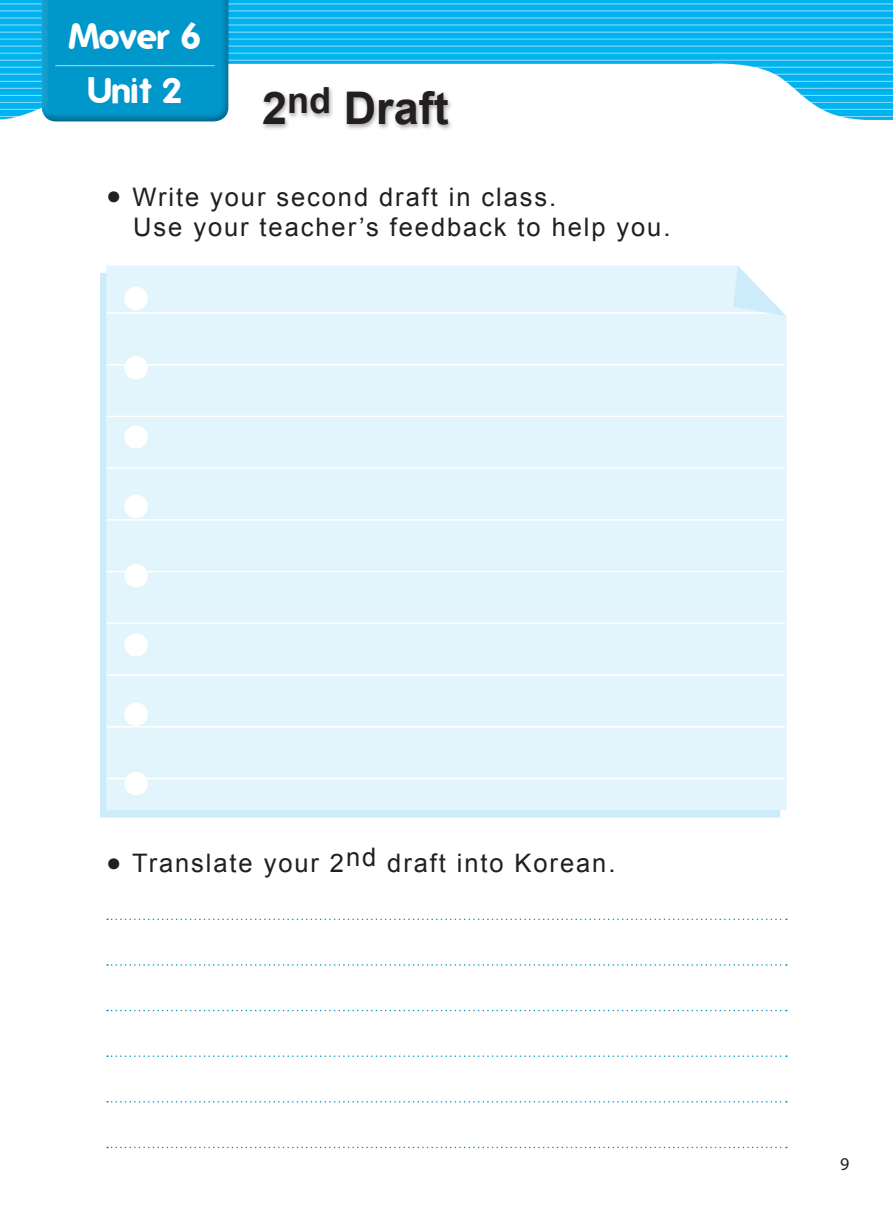
<style>
.page{position:relative;width:893px;height:1212px;background:#fff}
.page>*{position:absolute;margin:0;border:0;box-sizing:border-box;transform-origin:0 0}
.t1{font:700 45px "Arial";color:#231f20}
.t2{font:700 36px "Folks";letter-spacing:-.015em;color:#fff}
.Book_1{font:700 35.1px "Folks";color:#fff}
.t3{font:25.5px/30.6px "Arial";letter-spacing:.075em;color:#231f20}
.t4{font:18px "Myriad Pro";color:#231f20}
</style>
<div class="page">
<img style="left:1px;top:0;width:892px;height:119px">
<div style="left:39px;top:0;width:190px;height:124px;background:#231f20;opacity:.3"></div>
<hr style="left:55px;top:65px;width:160px;height:1px;background:#d1d2d4">
<div style="left:260px;top:85px;width:194px;height:46px;background:#231f20;opacity:.4"></div>
<div style="left:100px;top:273px;width:680px;height:544px;background:#cdecfb"></div>
<svg style="left:107px;top:964px;width:680px;height:2px"></svg>
<svg style="left:107px;top:1010px;width:680px;height:1px"></svg>
<svg style="left:107px;top:1055px;width:680px;height:2px"></svg>
<svg style="left:107px;top:1101px;width:680px;height:1px"></svg>
<svg style="left:107px;top:918px;width:680px;height:2px"></svg>
<svg style="left:107px;top:1147px;width:680px;height:1px"></svg>
<div style="left:106px;top:265px;width:681px;height:545px;background:#e2f4fc"></div>
<hr style="left:106px;top:778px;width:679px;height:1px;background:#fff">
<hr style="left:106px;top:519px;width:679px;height:2px;background:#fff">
<hr style="left:106px;top:312px;width:679px;height:2px;background:#fff">
<hr style="left:106px;top:571px;width:679px;height:1px;background:#fff">
<hr style="left:106px;top:364px;width:679px;height:1px;background:#fff">
<hr style="left:106px;top:622px;width:679px;height:2px;background:#fff">
<hr style="left:106px;top:416px;width:679px;height:1px;background:#fff">
<hr style="left:106px;top:674px;width:679px;height:2px;background:#fff">
<hr style="left:106px;top:467px;width:679px;height:2px;background:#fff">
<hr style="left:106px;top:726px;width:679px;height:1px;background:#fff">
<div style="left:125px;top:287px;width:22px;height:22px;background:#fff;border-radius:50%"></div>
<div style="left:124px;top:287px;width:24px;height:23px;border:2px solid #fff;border-radius:50%"></div>
<div style="left:125px;top:495px;width:22px;height:22px;background:#fff;border-radius:50%"></div>
<div style="left:124px;top:495px;width:24px;height:23px;border:2px solid #fff;border-radius:50%"></div>
<div style="left:125px;top:357px;width:22px;height:22px;background:#fff;border-radius:50%"></div>
<div style="left:124px;top:356px;width:24px;height:23px;border:2px solid #fff;border-radius:50%"></div>
<div style="left:125px;top:565px;width:22px;height:21px;background:#fff;border-radius:50%"></div>
<div style="left:124px;top:564px;width:24px;height:23px;border:2px solid #fff;border-radius:50%"></div>
<div style="left:125px;top:426px;width:22px;height:22px;background:#fff;border-radius:50%"></div>
<div style="left:124px;top:425px;width:24px;height:24px;border:2px solid #fff;border-radius:50%"></div>
<div style="left:125px;top:634px;width:22px;height:22px;background:#fff;border-radius:50%"></div>
<div style="left:124px;top:633px;width:24px;height:24px;border:2px solid #fff;border-radius:50%"></div>
<div style="left:125px;top:703px;width:22px;height:22px;background:#fff;border-radius:50%"></div>
<div style="left:124px;top:702px;width:24px;height:24px;border:2px solid #fff;border-radius:50%"></div>
<div style="left:125px;top:772px;width:22px;height:22px;background:#fff;border-radius:50%"></div>
<div style="left:124px;top:772px;width:24px;height:23px;border:2px solid #fff;border-radius:50%"></div>
<svg style="left:733px;top:265px;width:54px;height:51px"></svg>
<img style="left:0;top:0;width:1px;height:119px">
<h2 class="t2" style="left:68px;top:15px;width:135px">Mover 6</h2>
<p class="Book_1" style="left:87px;top:70px;width:97px">Unit 2</p>
<h1 class="t1" style="left:262px;top:78px;width:188px">2<sup>nd</sup> Draft</h1>
<p class="t3" style="left:133px;top:182px;width:539px;text-indent:-27px">● Write your second draft in class.<br>Use your teacher’s feedback to help you.</p>
<p class="t3" style="left:106px;top:848px;width:511px">● Translate your 2nd draft into Korean.</p>
<p class="t4" style="left:840px;top:1152px;width:11px">9</p>
</div>
